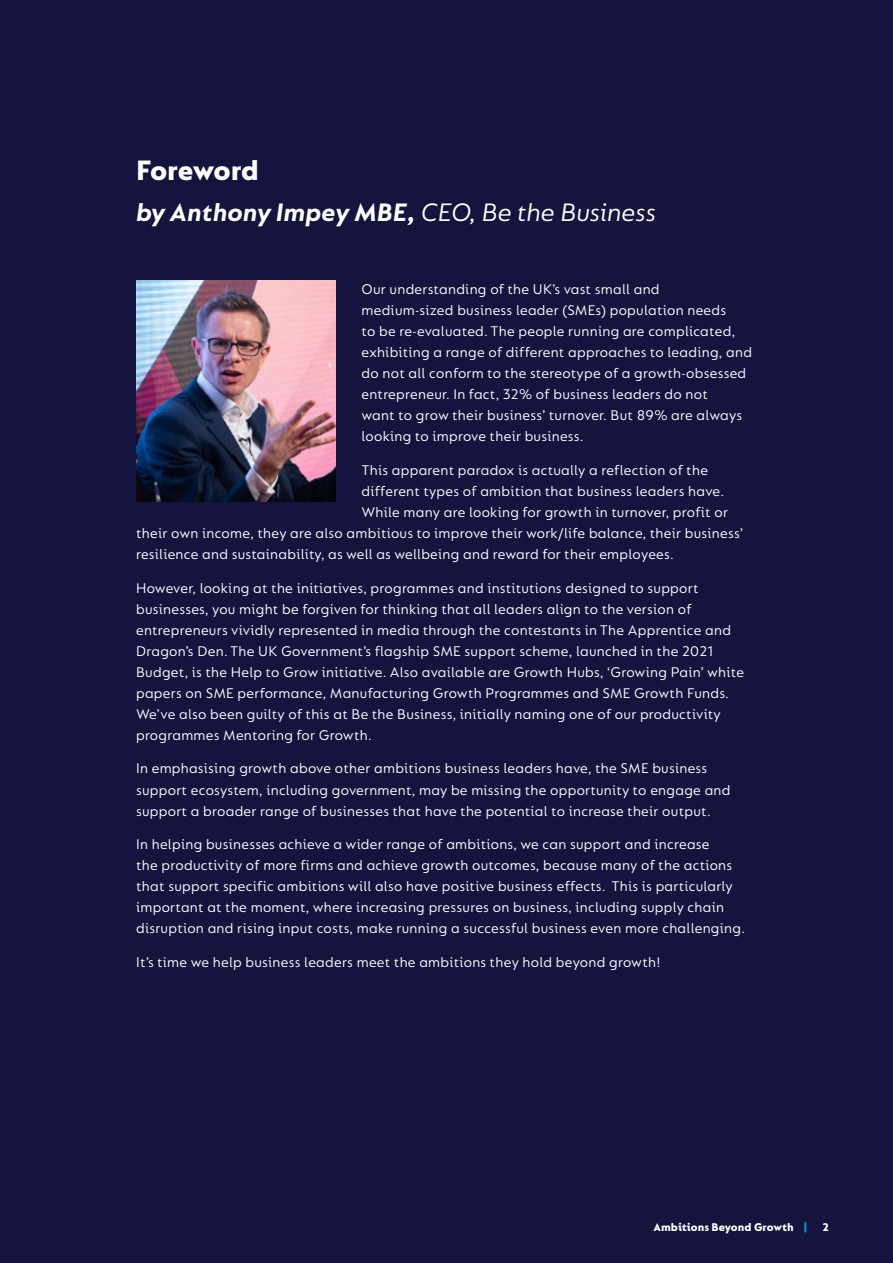
<style>
.page{position:relative;width:893px;height:1263px;background:#14143e}
.page>*{position:absolute;margin:0;border:0;box-sizing:border-box;transform-origin:0 0}
.t1{font:800 30px "FS Lucas";color:#fff}
.t2{font:italic 700 27px "FS Lucas";color:#fff}
.t3{font:15px/21px "FS Lucas";letter-spacing:.02em;color:#fff}
.t4{font:800 12px "FS Lucas";color:#fff}
.s1{font-weight:400}
.s2{font-weight:700;color:#00aeef}
</style>
<div class="page">
<img style="left:137px;top:281px;width:199px;height:221px">
<p class="t1" style="left:136px;top:153px;width:124px">Foreword</p>
<p class="t2" style="left:136px;top:197px;width:521px">by Anthony Impey MBE, <span class="s1">CEO, Be the Business</span></p>
<p class="t3" style="left:361px;top:278px;width:392px">Our understanding of the UK’s vast small and medium-sized business leader (SMEs) population needs<br>to be re-evaluated. The people running are complicated, exhibiting a range of different approaches to leading, and do not all conform to the stereotype of a growth-obsessed entrepreneur. In fact, 32% of business leaders do not<br>want to grow their business’ turnover. But 89% are always looking to improve their business.</p>
<p class="t3" style="left:361px;top:459px;width:348px">This apparent paradox is actually a reflection of the</p>
<p class="t3" style="left:361px;top:480px;width:364px">different types of ambition that business leaders have.</p>
<p class="t3" style="left:361px;top:501px;width:368px">While many are looking for growth in turnover, profit or</p>
<p class="t3" style="left:136px;top:522px;width:609px">their own income, they are also ambitious to improve their work/life balance, their business’</p>
<p class="t3" style="left:136px;top:543px;width:539px">resilience and sustainability, as well as wellbeing and reward for their employees.</p>
<p class="t3" style="left:136px;top:577px;width:609px">However, looking at the initiatives, programmes and institutions designed to support businesses, you might be forgiven for thinking that all leaders align to the version of entrepreneurs vividly represented in media through the contestants in The Apprentice and Dragon’s Den. The UK Government’s flagship SME support scheme, launched in the 2021<br>Budget, is the Help to Grow initiative. Also available are Growth Hubs, ‘Growing Pain’ white papers on SME performance, Manufacturing Growth Programmes and SME Growth Funds.<br>We’ve also been guilty of this at Be the Business, initially naming one of our productivity programmes Mentoring for Growth.</p>
<p class="t3" style="left:136px;top:758px;width:596px">In emphasising growth above other ambitions business leaders have, the SME business support ecosystem, including government, may be missing the opportunity to engage and support a broader range of businesses that have the potential to increase their output.</p>
<p class="t3" style="left:136px;top:833px;width:611px">In helping businesses achieve a wider range of ambitions, we can support and increase<br>the productivity of more firms and achieve growth outcomes, because many of the actions that support specific ambitions will also have positive business effects. This is particularly important at the moment, where increasing pressures on business, including supply chain disruption and rising input costs, make running a successful business even more challenging.</p>
<p class="t3" style="left:136px;top:951px;width:526px">It’s time we help business leaders meet the ambitions they hold beyond growth!</p>
<p class="t4" style="left:653px;top:1220px;width:155px">Ambitions Beyond Growth <span class="s2">|</span></p>
<p class="t4" style="left:823px;top:1220px;width:8px">2</p>
</div>
